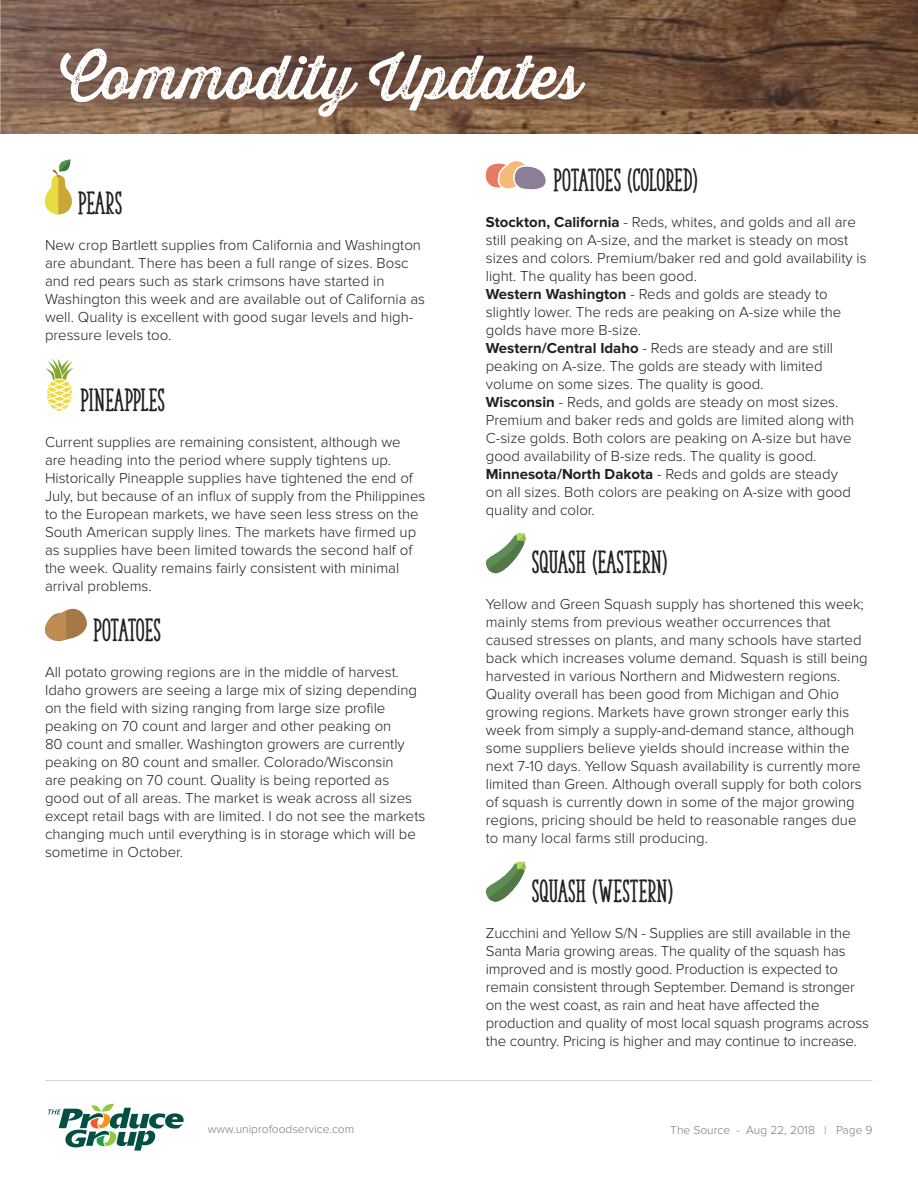
<style>
.page{position:relative;width:918px;height:1188px;background:#fff}
.page>*{position:absolute;margin:0;border:0;box-sizing:border-box;transform-origin:0 0}
.t1{font:60px "Thirsty Rough Reg One";color:#fff}
.t2{font:30px "The Serif Hand Extrablack";color:#241f1f}
.t3{font:30px "The Serif Hand Extrablack";letter-spacing:-.02em;color:#241f1f}
.t4{font:300 15px/18px "Proxima Nova";color:#241f1f}
.t5{font:300 12px "Proxima Nova";color:#7d7c7e}
.s1{font-weight:700}
</style>
<div class="page">
<hr style="left:45px;top:1080px;width:828px;height:1px;background:#d5d4d5">
<img style="left:1px;top:0;width:917px;height:134px">
<svg style="left:48px;top:1104px;width:136px;height:47px"></svg>
<svg style="left:45px;top:159px;width:27px;height:55px"></svg>
<svg style="left:45px;top:358px;width:29px;height:53px"></svg>
<svg style="left:45px;top:608px;width:42px;height:33px"></svg>
<svg style="left:485px;top:161px;width:61px;height:29px"></svg>
<svg style="left:485px;top:533px;width:41px;height:41px"></svg>
<svg style="left:485px;top:861px;width:41px;height:41px"></svg>
<h1 class="t1" style="left:60px;top:33px;width:523px">Commodity Updates</h1>
<h2 class="t2" style="left:78px;top:185px;width:46px">PEARS</h2>
<p class="t4" style="left:45px;top:237px;width:382px">New crop Bartlett supplies from California and Washington are abundant. There has been a full range of sizes. Bosc and red pears such as stark crimsons have started in Washington this week and are available out of California as well. Quality is excellent with good sugar levels and high&shy;pressure levels too.</p>
<h2 class="t2" style="left:80px;top:382px;width:86px">PINEAPPLES</h2>
<p class="t4" style="left:45px;top:433px;width:382px">Current supplies are remaining consistent, although we are heading into the period where supply tightens up.<br>Historically Pineapple supplies have tightened the end of July, but because of an influx of supply from the Philippines to the European markets, we have seen less stress on the South American supply lines. The markets have firmed up as supplies have been limited towards the second half of the week. Quality remains fairly consistent with minimal arrival problems.</p>
<h2 class="t3" style="left:93px;top:612px;width:69px">POTATOES</h2>
<p class="t4" style="left:45px;top:664px;width:382px">All potato growing regions are in the middle of harvest.<br>Idaho growers are seeing a large mix of sizing depending on the field with sizing ranging from large size profile peaking on 70 count and larger and other peaking on<br>80 count and smaller. Washington growers are currently peaking on 80 count and smaller. Colorado/Wisconsin<br>are peaking on 70 count. Quality is being reported as good out of all areas. The market is weak across all sizes except retail bags with are limited. I do not see the markets changing much until everything is in storage which will be sometime in October.</p>
<h2 class="t2" style="left:554px;top:162px;width:145px">POTATOES (COLORED)</h2>
<p class="t4" style="left:486px;top:213px;width:382px"><span class="s1">Stockton, California</span> - Reds, whites, and golds and all are still peaking on A-size, and the market is steady on most sizes and colors. Premium/baker red and gold availability is light. The quality has been good.<br><span class="s1">Western Washington</span> - Reds and golds are steady to slightly lower. The reds are peaking on A-size while the golds have more B-size.<br><span class="s1">Western/Central Idaho</span> - Reds are steady and are still peaking on A-size. The golds are steady with limited volume on some sizes. The quality is good.<br><span class="s1">Wisconsin</span> - Reds, and golds are steady on most sizes.<br>Premium and baker reds and golds are limited along with C-size golds. Both colors are peaking on A-size but have good availability of B-size reds. The quality is good.<br><span class="s1">Minnesota/North Dakota</span> - Reds and golds are steady<br>on all sizes. Both colors are peaking on A-size with good quality and color.</p>
<h2 class="t2" style="left:532px;top:544px;width:137px">SQUASH (EASTERN)</h2>
<p class="t4" style="left:486px;top:596px;width:384px">Yellow and Green Squash supply has shortened this week; mainly stems from previous weather occurrences that caused stresses on plants, and many schools have started back which increases volume demand. Squash is still being harvested in various Northern and Midwestern regions.<br>Quality overall has been good from Michigan and Ohio growing regions. Markets have grown stronger early this week from simply a supply-and-demand stance, although some suppliers believe yields should increase within the next 7-10 days. Yellow Squash availability is currently more limited than Green. Although overall supply for both colors of squash is currently down in some of the major growing regions, pricing should be held to reasonable ranges due to many local farms still producing.</p>
<h2 class="t2" style="left:532px;top:873px;width:142px">SQUASH (WESTERN)</h2>
<p class="t4" style="left:486px;top:924px;width:385px">Zucchini and Yellow S/N - Supplies are still available in the Santa Maria growing areas. The quality of the squash has improved and is mostly good. Production is expected to remain consistent through September. Demand is stronger on the west coast, as rain and heat have affected the production and quality of most local squash programs across the country. Pricing is higher and may continue to increase.</p>
<p class="t5" style="left:208px;top:1124px;width:148px">www.uniprofoodservice.com</p>
<p class="t5" style="left:670px;top:1124px;width:204px">The Source - Aug 22, 2018 | Page 9</p>
</div>
